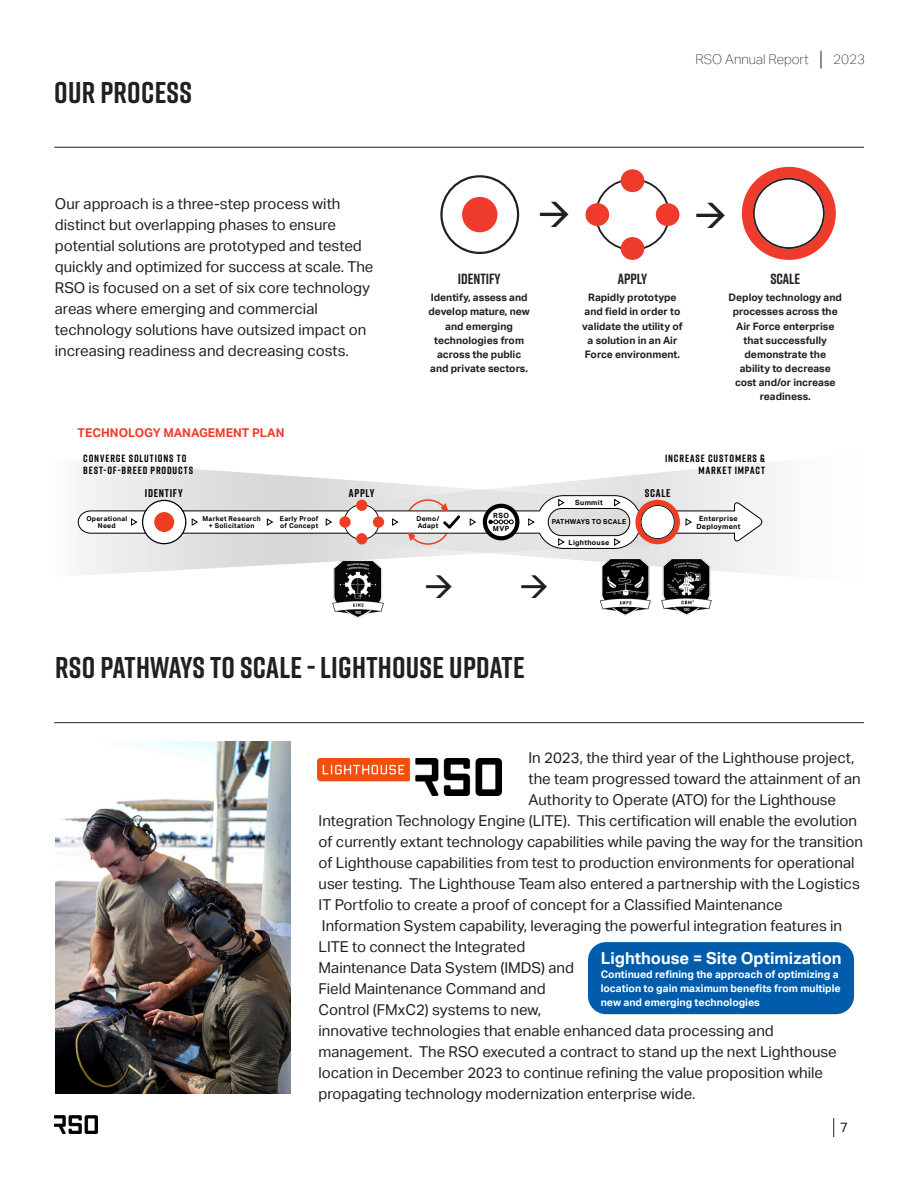
<style>
.page{position:relative;width:918px;height:1188px;background:#fff}
.page>*{position:absolute;margin:0;border:0;box-sizing:border-box;transform-origin:0 0}
.t1{font:700 30px "Rift";letter-spacing:.01em;color:#231f20}
.t2{font:700 16.5px "Aktiv Grotesk";color:#fff}
.t3{font:15px/21px "Aktiv Grotesk";color:#231f20}
.t4{font:700 14.7px "Rift";color:#231f20}
.t5{font:100 13.5px "Aktiv Grotesk";color:#231f20}
.t6{font:13.5px "Aktiv Grotesk";color:#231f20}
.t7{font:700 12.15px "Aktiv Grotesk";color:#ef3b2c}
.t8{font:700 11.25px "Rift";letter-spacing:.065em;color:#000}
.t9{font:700 10.5px/14px "Aktiv Grotesk";color:#fff}
.S{font:700 10.5px/11.2px "Rift";letter-spacing:.08em;color:#000;text-align:right}
.t10{font:700 10.35px/14px "Aktiv Grotesk";color:#231f20;text-align:center}
.S-2{font:700 7.2px/7.8px "Aktiv Grotesk";letter-spacing:.04em;color:#000;text-align:center}
.S-3{font:700 6.75px/7.8px "Aktiv Grotesk";letter-spacing:.04em;color:#000}
</style>
<div class="page">
<img style="left:54px;top:1115px;width:43px;height:19px">
<svg style="left:833px;top:1118px;width:1px;height:19px"></svg>
<img style="left:317px;top:758px;width:184px;height:38px">
<svg style="left:440px;top:175px;width:79px;height:79px"></svg>
<svg style="left:742px;top:167px;width:94px;height:93px"></svg>
<svg style="left:597px;top:179px;width:71px;height:72px"></svg>
<div style="left:586px;top:203px;width:23px;height:23px;background:#ef3b2c;border-radius:50%"></div>
<div style="left:656px;top:203px;width:24px;height:23px;background:#ef3b2c;border-radius:50%"></div>
<div style="left:621px;top:237px;width:23px;height:23px;background:#ef3b2c;border-radius:50%"></div>
<div style="left:621px;top:169px;width:23px;height:23px;background:#ef3b2c;border-radius:50%"></div>
<img style="left:600px;top:591px;width:51px;height:25px">
<img style="left:661px;top:591px;width:51px;height:25px">
<img style="left:332px;top:578px;width:52px;height:40px">
<svg style="left:77px;top:462px;width:283px;height:116px"></svg>
<svg style="left:360px;top:463px;width:402px;height:128px"></svg>
<div style="left:173px;top:511px;width:179px;height:22px;background:#fff"></div>
<svg style="left:192px;top:518px;width:6px;height:8px"></svg>
<svg style="left:267px;top:518px;width:6px;height:8px"></svg>
<svg style="left:326px;top:518px;width:6px;height:8px"></svg>
<hr style="left:167px;top:511px;width:373px;height:1px;background:#000">
<hr style="left:166px;top:533px;width:373px;height:1px;background:#000">
<svg style="left:339px;top:516px;width:12px;height:12px"></svg>
<svg style="left:78px;top:500px;width:108px;height:44px"></svg>
<svg style="left:344px;top:495px;width:418px;height:54px"></svg>
<div style="left:588px;top:942px;width:266px;height:72px;background:#015dac;border-radius:18px"></div>
<img style="left:55px;top:741px;width:235px;height:353px">
<svg style="left:821px;top:51px;width:1px;height:18px"></svg>
<hr style="left:54px;top:147px;width:810px;height:1px;background:#231f20">
<hr style="left:54px;top:722px;width:810px;height:1px;background:#231f20">
<svg style="left:426px;top:575px;width:26px;height:16px"></svg>
<svg style="left:521px;top:575px;width:26px;height:16px"></svg>
<p class="t1" style="left:54px;top:71px;width:139px">OUR PROCESS</p>
<p class="t3" style="left:55px;top:193px;width:320px">Our approach is a three-step process with distinct but overlapping phases to ensure potential solutions are prototyped and tested quickly and optimized for success at scale. The RSO is focused on a set of six core technology areas where emerging and commercial technology solutions have outsized impact on increasing readiness and decreasing costs.</p>
<p class="t7" style="left:78px;top:425px;width:208px">TECHNOLOGY MANAGEMENT PLAN</p>
<p class="t5" style="left:696px;top:51px;width:115px">RSO Annual Report</p>
<p class="t5" style="left:833px;top:51px;width:33px">2023</p>
<p class="t4" style="left:458px;top:268px;width:44px">IDENTIFY</p>
<p class="t10" style="left:428px;top:291px;width:103px">Identify, assess and develop mature, new and emerging technologies from across the public and private sectors.</p>
<p class="t4" style="left:618px;top:268px;width:31px">APPLY</p>
<p class="t10" style="left:582px;top:291px;width:102px">Rapidly prototype and field in order to validate the utility of a solution in an Air<br>Force environment.</p>
<p class="t4" style="left:770px;top:268px;width:31px">SCALE</p>
<p class="t10" style="left:729px;top:291px;width:115px">Deploy technology and processes across the<br>Air Force enterprise that successfully demonstrate the ability to decrease cost and/or increase readiness.</p>
<p class="S" style="left:83px;top:453px;width:111px;text-align:left">CONVERGE SOLUTIONS TO<br>BEST-OF-BREED PRODUCTS</p>
<p class="t8" style="left:145px;top:485px;width:39px">IDENTIFY</p>
<p class="t8" style="left:645px;top:485px;width:27px">SCALE</p>
<p class="S-3" style="left:280px;top:514px;width:40px">Early Proof of Concept</p>
<p class="S" style="left:665px;top:453px;width:101px">INCREASE CUSTOMERS &amp;<br>MARKET IMPACT</p>
<p class="t8" style="left:349px;top:485px;width:27px">APPLY</p>
<p class="S-2" style="left:575px;top:499px;width:29px">Summit</p>
<p class="S-2" style="left:493px;top:509px;width:18px;line-height:13.5px;text-align:left">RSO<br>MVP</p>
<p class="S-3" style="left:417px;top:514px;width:24px">Demo/<br>Adapt</p>
<p class="S-3" style="left:86px;top:514px;width:42px;text-align:center">Operational<br>Need</p>
<p class="S-2" style="left:696px;top:514px;width:46px">Enterprise<br>Deployment</p>
<p class="S-3" style="left:203px;top:514px;width:60px;text-align:center">Market Research + Solicitation</p>
<p class="S-3" style="left:552px;top:518px;width:76px">PATHWAYS TO SCALE</p>
<p class="S-2" style="left:569px;top:538px;width:42px">Lighthouse</p>
<p class="t1" style="left:55px;top:646px;width:471px">RSO PATHWAYS TO SCALE - LIGHTHOUSE UPDATE</p>
<p class="t3" style="left:529px;top:747px;width:328px">In 2023, the third year of the Lighthouse project,</p>
<p class="t3" style="left:529px;top:768px;width:334px">the team progressed toward the attainment of an</p>
<p class="t3" style="left:529px;top:789px;width:309px">Authority to Operate (ATO) for the Lighthouse</p>
<p class="t3" style="left:319px;top:810px;width:540px">Integration Technology Engine (LITE). This certification will enable the evolution</p>
<p class="t3" style="left:319px;top:831px;width:546px">of currently extant technology capabilities while paving the way for the transition</p>
<p class="t3" style="left:319px;top:852px;width:537px">of Lighthouse capabilities from test to production environments for operational</p>
<p class="t3" style="left:319px;top:873px;width:543px">user testing. The Lighthouse Team also entered a partnership with the Logistics</p>
<p class="t3" style="left:319px;top:894px;width:466px">IT Portfolio to create a proof of concept for a Classified Maintenance</p>
<p class="t3" style="left:322px;top:915px;width:522px">Information System capability, leveraging the powerful integration features in</p>
<p class="t3" style="left:319px;top:936px;width:208px">LITE to connect the Integrated</p>
<p class="t3" style="left:319px;top:957px;width:257px">Maintenance Data System (IMDS) and</p>
<p class="t3" style="left:319px;top:978px;width:229px">Field Maintenance Command and</p>
<p class="t3" style="left:319px;top:999px;width:224px">Control (FMxC2) systems to new,</p>
<p class="t3" style="left:319px;top:1020px;width:520px">innovative technologies that enable enhanced data processing and management. The RSO executed a contract to stand up the next Lighthouse location in December 2023 to continue refining the value proposition while propagating technology modernization enterprise wide.</p>
<p class="t2" style="left:601px;top:949px;width:242px">Lighthouse = Site Optimization</p>
<p class="t9" style="left:601px;top:968px;width:242px">Continued refining the approach of optimizing a location to gain maximum benefits from multiple new and emerging technologies</p>
<p class="t6" style="left:840px;top:1120px;width:9px">7</p>
</div>
